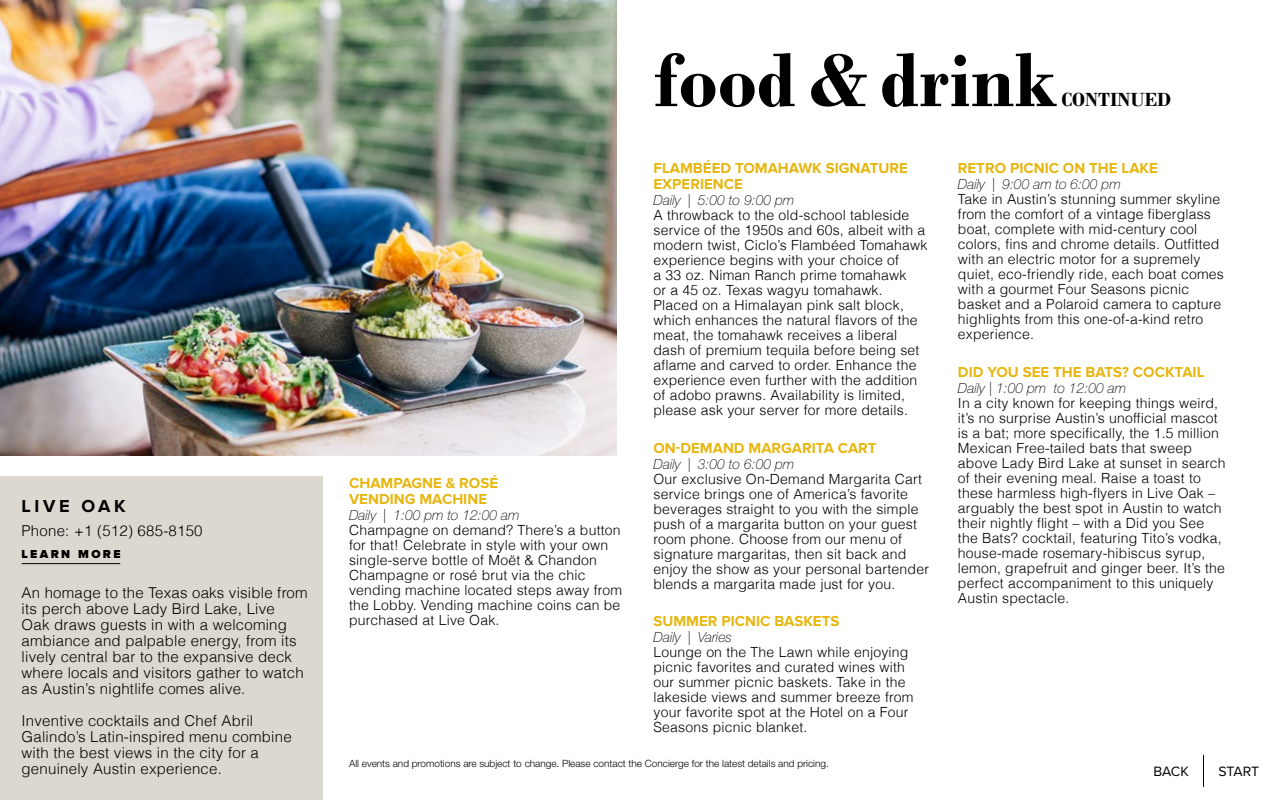
<style>
.page{position:relative;width:1280px;height:800px;background:#fff}
.page>*{position:absolute;margin:0;border:0;box-sizing:border-box;transform-origin:0 0}
.Section_Header_Black{font:700 80px "Bodoni";color:#000}
.Section_Header_Black-2{font:700 20px "Bodoni";color:#000}
.t1{font:700 18px "Proxima Nova";letter-spacing:.2em;color:#000}
.Sidebar_Paragraph_Text{font:300 15px/16px "Helvetica";letter-spacing:.015em;color:#000}
.Subhead{font:700 15px/16px "Proxima Nova";color:#e6b711}
.Paragraph_Text{font:300 14px/15px "Helvetica";letter-spacing:.015em;color:#000}
.Date_Time{font:300 14px/15px "Helvetica";letter-spacing:.015em;color:#000}
.Date_Time-2{font:italic 100 14px "Helvetica Neue LT Std";color:#000}
.t2{font:14px "Proxima Nova";letter-spacing:-.005em;color:#000}
.t3{font:900 12px "Proxima Nova";letter-spacing:.2em;color:#000}
.t4{font:300 10px "Helvetica Neue LT Std";color:#000}
.s1{font-family:"Helvetica Neue LT Std";font-weight:100;font-style:italic}
</style>
<div class="page">
<div style="left:0;top:476px;width:322px;height:324px;background:#ddd8cf"></div>
<hr style="left:22px;top:563px;width:98px;height:1px;background:#000">
<hr style="left:1203px;top:755px;width:1px;height:32px;background:#000">
<img style="left:0;top:0;width:617px;height:455px">
<h3 class="t1" style="left:22px;top:496px;width:105px">LIVE OAK</h3>
<h4 class="Sidebar_Paragraph_Text" style="left:22px;top:522px;width:183px">Phone: +1 (512) 685-8150</h4>
<h5 class="t3" style="left:22px;top:547px;width:101px">LEARN MORE</h5>
<p class="Sidebar_Paragraph_Text" style="left:22px;top:584px;width:288px">An homage to the Texas oaks visible from its perch above Lady Bird Lake, Live<br>Oak draws guests in with a welcoming ambiance and palpable energy, from its lively central bar to the expansive deck where locals and visitors gather to watch as Austin’s nightlife comes alive.</p>
<p class="Sidebar_Paragraph_Text" style="left:22px;top:712px;width:272px">Inventive cocktails and Chef Abril Galindo’s Latin-inspired menu combine with the best views in the city for a genuinely Austin experience.</p>
<p class="Subhead" style="left:349px;top:476px;width:151px">CHAMPAGNE &amp; ROSÉ<br>VENDING MACHINE</p>
<p class="Date_Time-2" style="left:349px;top:507px;width:172px">Daily | 1:00 pm to 12:00 am</p>
<p class="Date_Time" style="left:349px;top:522px;width:275px">Champagne on demand? There’s a button for that! Celebrate in style with your own single-serve bottle of Moët &amp; Chandon Champagne or rosé brut via the chic vending machine located steps away from the Lobby. Vending machine coins can be purchased at Live Oak.</p>
<h1 class="Section_Header_Black" style="left:654px;top:33px;width:406px">food &amp; drink</h1>
<h1 class="Section_Header_Black-2" style="left:1061px;top:88px;width:111px">CONTINUED</h1>
<h2 class="Subhead" style="left:654px;top:160px;width:256px">FLAMBÉED TOMAHAWK SIGNATURE<br>EXPERIENCE</h2>
<h3 class="Date_Time" style="left:654px;top:192px;width:276px"><span class="s1">Daily | 5:00 to 9:00 pm<br></span>A throwback to the old-school tableside service of the 1950s and 60s, albeit with a modern twist, Ciclo’s Flambéed Tomahawk experience begins with your choice of<br>a 33 oz. Niman Ranch prime tomahawk<br>or a 45 oz. Texas wagyu tomahawk.<br>Placed on a Himalayan pink salt block, which enhances the natural flavors of the meat, the tomahawk receives a liberal dash of premium tequila before being set aflame and carved to order. Enhance the experience even further with the addition of adobo prawns. Availability is limited, please ask your server for more details.</h3>
<h2 class="Subhead" style="left:654px;top:440px;width:225px">ON-DEMAND MARGARITA CART</h2>
<h3 class="Date_Time-2" style="left:654px;top:456px;width:142px">Daily | 3:00 to 6:00 pm</h3>
<h4 class="Paragraph_Text" style="left:654px;top:471px;width:277px">Our exclusive On-Demand Margarita Cart service brings one of America’s favorite beverages straight to you with the simple push of a margarita button on your guest room phone. Choose from our menu of signature margaritas, then sit back and enjoy the show as your personal bartender blends a margarita made just for you.</h4>
<h2 class="Subhead" style="left:654px;top:614px;width:187px">SUMMER PICNIC BASKETS</h2>
<h3 class="Date_Time-2" style="left:654px;top:629px;width:80px">Daily | Varies</h3>
<h4 class="Paragraph_Text" style="left:654px;top:644px;width:261px">Lounge on the The Lawn while enjoying picnic favorites and curated wines with our summer picnic baskets. Take in the lakeside views and summer breeze from your favorite spot at the Hotel on a Four Seasons picnic blanket.</h4>
<h2 class="Subhead" style="left:958px;top:160px;width:201px">RETRO PICNIC ON THE LAKE</h2>
<h3 class="Date_Time-2" style="left:958px;top:176px;width:164px">Daily | 9:00 am to 6:00 pm</h3>
<h4 class="Paragraph_Text" style="left:958px;top:191px;width:267px">Take in Austin’s stunning summer skyline from the comfort of a vintage fiberglass boat, complete with mid-century cool colors, fins and chrome details. Outfitted with an electric motor for a supremely quiet, eco-friendly ride, each boat comes with a gourmet Four Seasons picnic basket and a Polaroid camera to capture highlights from this one-of-a-kind retro experience.</h4>
<h2 class="Subhead" style="left:958px;top:364px;width:248px">DID YOU SEE THE BATS? COCKTAIL</h2>
<h3 class="Date_Time-2" style="left:958px;top:380px;width:170px">Daily | 1:00 pm to 12:00 am</h3>
<h4 class="Paragraph_Text" style="left:958px;top:395px;width:269px">In a city known for keeping things weird, it’s no surprise Austin’s unofficial mascot is a bat; more specifically, the 1.5 million Mexican Free-tailed bats that sweep above Lady Bird Lake at sunset in search of their evening meal. Raise a toast to these harmless high-flyers in Live Oak – arguably the best spot in Austin to watch their nightly flight – with a Did you See the Bats? cocktail, featuring Tito’s vodka, house-made rosemary-hibiscus syrup, lemon, grapefruit and ginger beer. It’s the perfect accompaniment to this uniquely Austin spectacle.</h4>
<p class="t4" style="left:349px;top:757px;width:481px">All events and promotions are subject to change. Please contact the Concierge for the latest details and pricing.</p>
<p class="t2" style="left:1153px;top:761px;width:37px">BACK</p>
<p class="t2" style="left:1218px;top:761px;width:42px">START</p>
</div>
